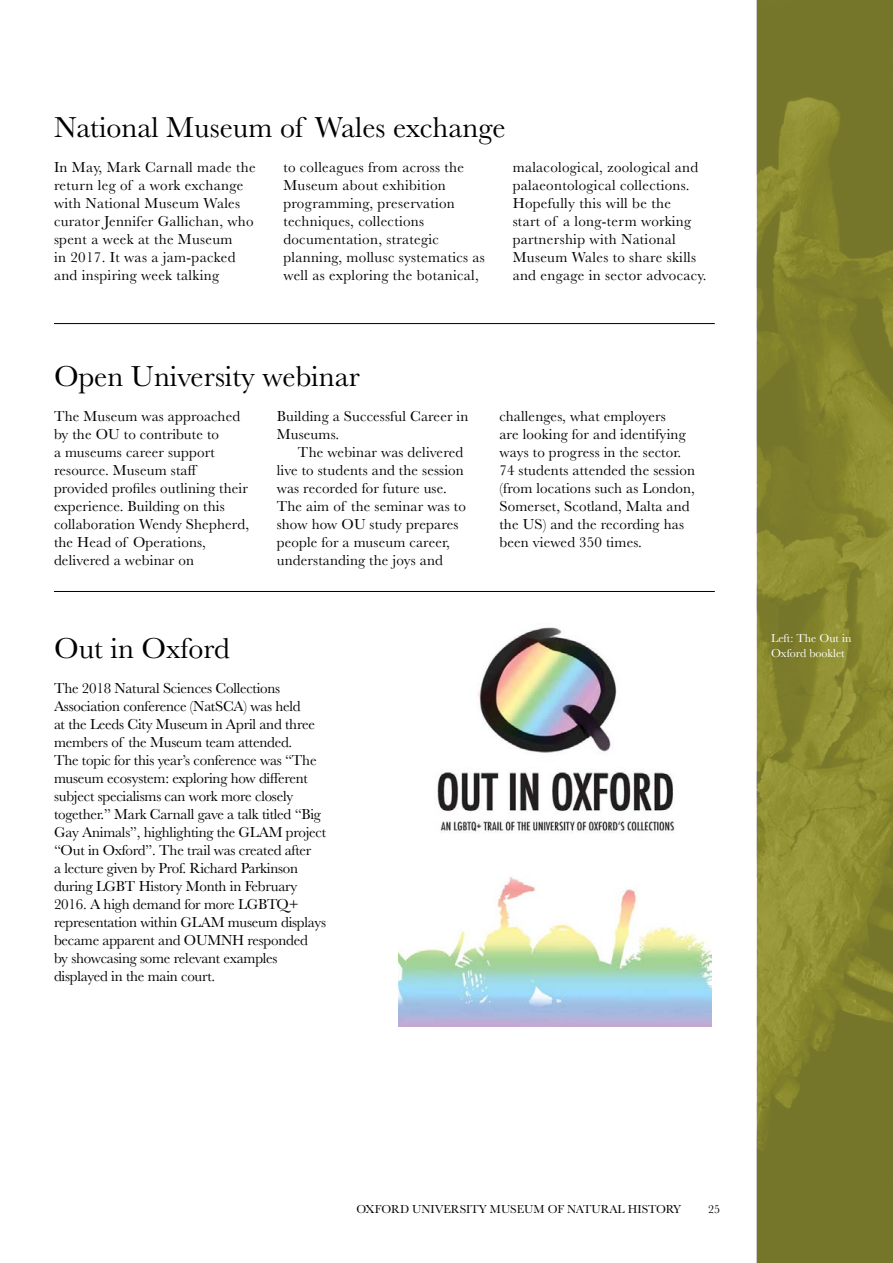
<style>
.page{position:relative;width:893px;height:1263px;background:#fff}
.page>*{position:absolute;margin:0;border:0;box-sizing:border-box;transform-origin:0 0}
.t1{font:30px "Baskerville";color:#000}
.t2{font:15px/18px "Baskerville";letter-spacing:.01em;color:#000}
.t3{font:15px/18px "Baskerville";letter-spacing:-.015em;color:#000}
.t4{font:12px "Baskerville";color:#000}
.t5{font:12px/14.4px "Baskerville";color:#fff}
</style>
<div class="page">
<img style="left:757px;top:0;width:136px;height:1263px">
<hr style="left:54px;top:323px;width:661px;height:1px;background:#000">
<hr style="left:54px;top:591px;width:661px;height:1px;background:#000">
<img style="left:398px;top:627px;width:313px;height:400px">
<h1 class="t1" style="left:54px;top:108px;width:453px">National Museum of Wales exchange</h1>
<p class="t2" style="left:54px;top:158px;width:203px">In May, Mark Carnall made the return leg of a work exchange with National Museum Wales curator Jennifer Gallichan, who spent a week at the Museum<br>in 2017. It was a jam-packed and inspiring week talking</p>
<p class="t2" style="left:283px;top:158px;width:203px">to colleagues from across the<br>Museum about exhibition programming, preservation techniques, collections documentation, strategic planning, mollusc systematics as well as exploring the botanical,</p>
<p class="t2" style="left:513px;top:158px;width:195px">malacological, zoological and palaeontological collections.<br>Hopefully this will be the<br>start of a long-term working partnership with National<br>Museum Wales to share skills and engage in sector advocacy.</p>
<h1 class="t1" style="left:54px;top:357px;width:307px">Open University webinar</h1>
<p class="t2" style="left:54px;top:407px;width:197px">The Museum was approached by the OU to contribute to<br>a museums career support resource. Museum staff provided profiles outlining their experience. Building on this collaboration Wendy Shepherd, the Head of Operations, delivered a webinar on</p>
<p class="t2" style="left:277px;top:407px;width:193px">Building a Successful Career in<br>Museums.</p>
<p class="t2" style="left:277px;top:443px;width:191px;text-indent:21px">The webinar was delivered live to students and the session was recorded for future use.<br>The aim of the seminar was to show how OU study prepares people for a museum career, understanding the joys and</p>
<h1 class="t1" style="left:54px;top:630px;width:177px">Out in Oxford</h1>
<p class="t3" style="left:54px;top:680px;width:274px">The 2018 Natural Sciences Collections Association conference (NatSCA) was held<br>at the Leeds City Museum in April and three members of the Museum team attended.<br>The topic for this year’s conference was “The museum ecosystem: exploring how different subject specialisms can work more closely together.” Mark Carnall gave a talk titled “Big Gay Animals”, highlighting the GLAM project “Out in Oxford”. The trail was created after<br>a lecture given by Prof. Richard Parkinson during LGBT History Month in February 2016. A high demand for more LGBTQ+ representation within GLAM museum displays became apparent and OUMNH responded<br>by showcasing some relevant examples displayed in the main court.</p>
<p class="t2" style="left:499px;top:407px;width:197px">challenges, what employers<br>are looking for and identifying ways to progress in the sector.<br>74 students attended the session (from locations such as London,<br>Somerset, Scotland, Malta and the US) and the recording has been viewed 350 times.</p>
<p class="t5" style="left:771px;top:631px;width:82px">Left: The Out in<br>Oxford booklet</p>
<p class="t4" style="left:356px;top:1202px;width:326px">OXFORD UNIVERSITY MUSEUM OF NATURAL HISTORY</p>
<p class="t4" style="left:708px;top:1202px;width:13px">25</p>
</div>
